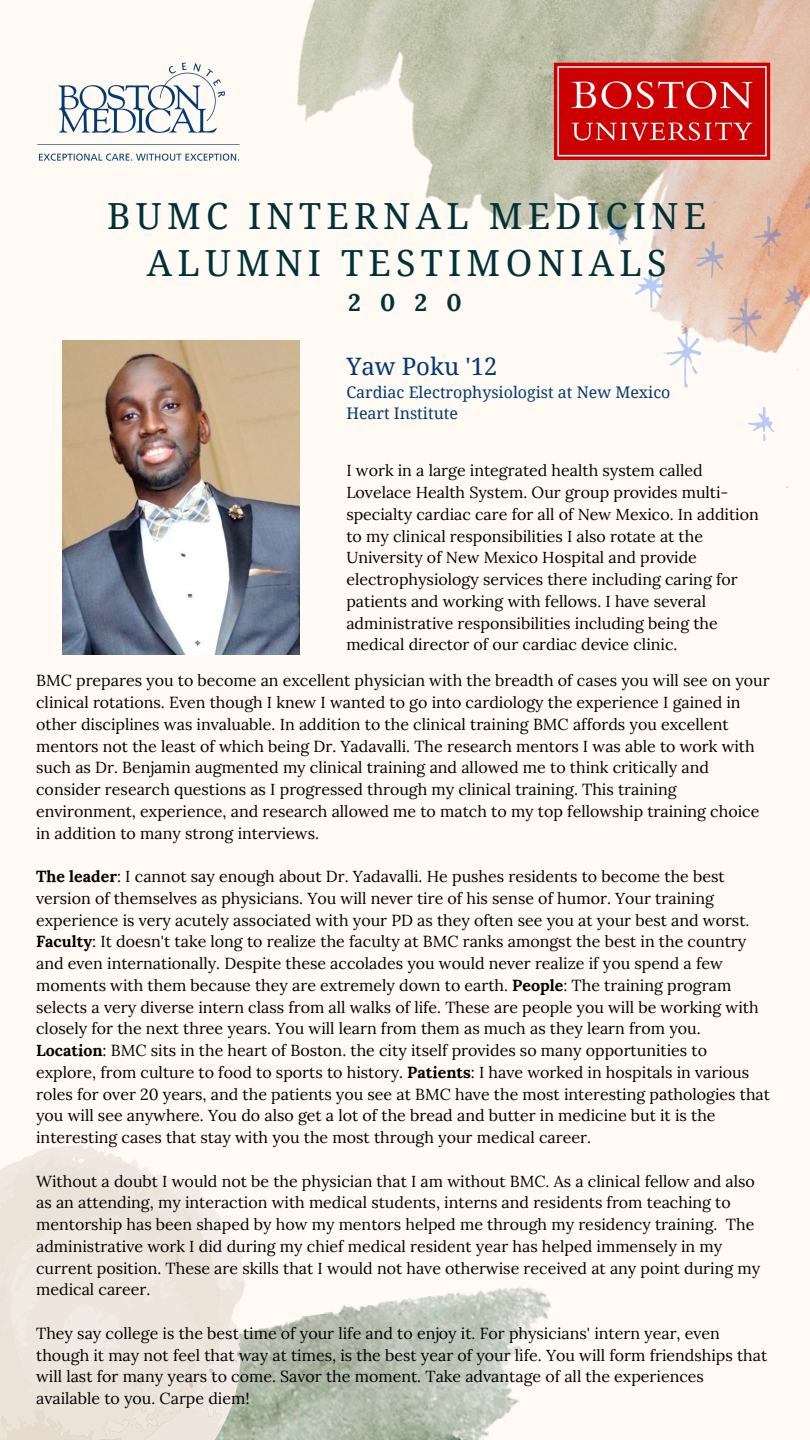
<style>
.page{position:relative;width:810px;height:1440px;background:#fffaf3}
.page>*{position:absolute;margin:0;border:0;box-sizing:border-box;transform-origin:0 0}
.t1{font:36px "Noto Serif";letter-spacing:.145em;color:#003138}
.t2{font:24px "Noto Serif";color:#003a70}
.t3{font:700 24px "Lora";color:#003138}
.t4{font:16px/21.8px "Lora";color:#000}
.t5{font:16px/21.8px "Noto Serif";color:#003a70}
.s1{font-weight:700}
</style>
<div class="page">
<img style="left:37px;top:62px;width:189px;height:99px">
<img style="left:246px;top:1287px;width:305px;height:153px">
<img style="left:226px;top:0;width:584px;height:510px">
<img style="left:553px;top:62px;width:218px;height:99px">
<svg style="left:0;top:1145px;width:246px;height:295px"></svg>
<img style="left:62px;top:341px;width:237px;height:313px">
<svg style="left:728px;top:298px;width:34px;height:49px;background:#ddbdb0"></svg>
<svg style="left:635px;top:269px;width:28px;height:39px"></svg>
<svg style="left:695px;top:241px;width:29px;height:37px"></svg>
<svg style="left:609px;top:221px;width:19px;height:24px"></svg>
<svg style="left:805px;top:194px;width:5px;height:24px"></svg>
<svg style="left:748px;top:407px;width:26px;height:34px"></svg>
<svg style="left:784px;top:285px;width:19px;height:27px"></svg>
<svg style="left:663px;top:327px;width:38px;height:61px"></svg>
<svg style="left:753px;top:216px;width:28px;height:48px"></svg>
<p class="t1" style="left:107px;top:190px;width:601px">BUMC INTERNAL MEDICINE</p>
<p class="t1" style="left:147px;top:238px;width:521px">ALUMNI TESTIMONIALS</p>
<p class="t3" style="left:348px;top:287px;width:115px">2020</p>
<p class="t2" style="left:346px;top:349px;width:153px">Yaw Poku '12</p>
<p class="t5" style="left:346px;top:381px;width:326px">Cardiac Electrophysiologist at New Mexico<br>Heart Institute</p>
<p class="t4" style="left:346px;top:460px;width:414px">I work in a large integrated health system called Lovelace Health System. Our group provides multi&shy;specialty cardiac care for all of New Mexico. In addition to my clinical responsibilities I also rotate at the University of New Mexico Hospital and provide electrophysiology services there including caring for patients and working with fellows. I have several administrative responsibilities including being the medical director of our cardiac device clinic.</p>
<p class="t4" style="left:36px;top:670px;width:735px">BMC prepares you to become an excellent physician with the breadth of cases you will see on your clinical rotations. Even though I knew I wanted to go into cardiology the experience I gained in other disciplines was invaluable. In addition to the clinical training BMC affords you excellent mentors not the least of which being Dr. Yadavalli. The research mentors I was able to work with such as Dr. Benjamin augmented my clinical training and allowed me to think critically and consider research questions as I progressed through my clinical training. This training environment, experience, and research allowed me to match to my top fellowship training choice in addition to many strong interviews.</p>
<p class="t4" style="left:36px;top:865px;width:735px"><span class="s1">The leader</span>: I cannot say enough about Dr. Yadavalli. He pushes residents to become the best version of themselves as physicians. You will never tire of his sense of humor. Your training experience is very acutely associated with your PD as they often see you at your best and worst.<br><span class="s1">Faculty</span>: It doesn't take long to realize the faculty at BMC ranks amongst the best in the country and even internationally. Despite these accolades you would never realize if you spend a few moments with them because they are extremely down to earth. <span class="s1">People</span>: The training program selects a very diverse intern class from all walks of life. These are people you will be working with closely for the next three years. You will learn from them as much as they learn from you.<br><span class="s1">Location</span>: BMC sits in the heart of Boston. the city itself provides so many opportunities to explore, from culture to food to sports to history. <span class="s1">Patients</span>: I have worked in hospitals in various roles for over 20 years, and the patients you see at BMC have the most interesting pathologies that you will see anywhere. You do also get a lot of the bread and butter in medicine but it is the interesting cases that stay with you the most through your medical career.</p>
<p class="t4" style="left:36px;top:1170px;width:726px">Without a doubt I would not be the physician that I am without BMC. As a clinical fellow and also as an attending, my interaction with medical students, interns and residents from teaching to mentorship has been shaped by how my mentors helped me through my residency training. The administrative work I did during my chief medical resident year has helped immensely in my current position. These are skills that I would not have otherwise received at any point during my medical career.</p>
<p class="t4" style="left:36px;top:1322px;width:733px">They say college is the best time of your life and to enjoy it. For physicians' intern year, even though it may not feel that way at times, is the best year of your life. You will form friendships that will last for many years to come. Savor the moment. Take advantage of all the experiences available to you. Carpe diem!</p>
</div>
